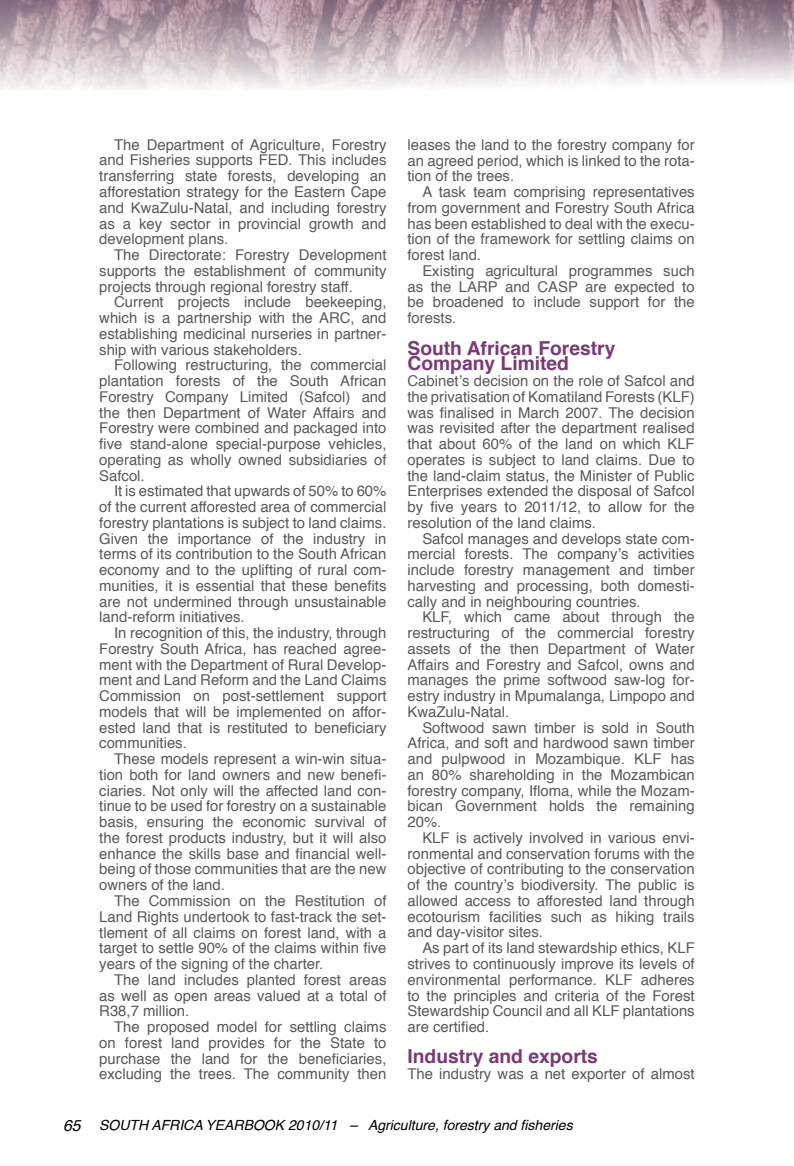
<style>
.page{position:relative;width:794px;height:1166px;background:#fff}
.page>*{position:absolute;margin:0;border:0;box-sizing:border-box;transform-origin:0 0}
.t1{font:700 19.25px/15.8px "Helvetica";color:#793a77}
.t2{font:14.88px/15.8px "Helvetica";color:#58595b;text-align:justify}
.t3{font:italic 14px "Helvetica";color:#000}
.s1{font-size:15.75px}
</style>
<div class="page">
<svg style="left:0;top:0;width:793px;height:89px;background:#c9b9c0"></svg>
<hr style="left:793px;top:0;width:1px;height:89px;background:#650360">
<p class="t2" style="left:99px;top:137px;width:289px;text-indent:15px">The Department of Agriculture, Forestry and Fisheries supports FED. This includes transferring state forests, developing an afforestation strategy for the Eastern Cape and KwaZulu-Natal, and including forestry as a key sector in provincial growth and development plans.</p>
<p class="t2" style="left:99px;top:247px;width:289px;text-indent:15px">The Directorate: Forestry Development supports the establishment of community projects through regional forestry staff.</p>
<p class="t2" style="left:99px;top:295px;width:289px;text-indent:15px">Current projects include beekeeping, which is a partnership with the ARC, and establishing medicinal nurseries in partner&shy;ship with various stakeholders.</p>
<p class="t2" style="left:99px;top:358px;width:289px;text-indent:15px">Following restructuring, the commercial plantation forests of the South African Forestry Company Limited (Safcol) and the then Department of Water Affairs and Forestry were combined and packaged into five stand-alone special-purpose vehicles, operating as wholly owned subsidiaries of Safcol.</p>
<p class="t2" style="left:99px;top:484px;width:289px;text-indent:15px">It is estimated that upwards of 50% to 60% of the current afforested area of commercial forestry plantations is subject to land claims.<br>Given the importance of the industry in terms of its contribution to the South African economy and to the uplifting of rural com&shy;munities, it is essential that these benefits are not undermined through unsustainable land-reform initiatives.</p>
<p class="t2" style="left:99px;top:625px;width:289px;text-indent:15px">In recognition of this, the industry, through Forestry South Africa, has reached agree&shy;ment with the Department of Rural Develop&shy;ment and Land Reform and the Land Claims Commission on post-settlement support models that will be implemented on affor&shy;ested land that is restituted to beneficiary communities.</p>
<p class="t2" style="left:99px;top:751px;width:289px;text-indent:15px">These models represent a win-win situa&shy;tion both for land owners and new benefi&shy;ciaries. Not only will the affected land con&shy;tinue to be used for forestry on a sustainable basis, ensuring the economic survival of the forest products industry, but it will also enhance the skills base and financial well&shy;being of those communities that are the new owners of the land.</p>
<p class="t2" style="left:99px;top:893px;width:289px;text-indent:15px">The Commission on the Restitution of Land Rights undertook to fast-track the set&shy;tlement of all claims on forest land, with a target to settle 90% of the claims within five years of the signing of the charter.</p>
<p class="t2" style="left:99px;top:972px;width:289px;text-indent:15px">The land includes planted forest areas as well as open areas valued at a total of R38,7 million.</p>
<p class="t2" style="left:99px;top:1019px;width:289px;text-indent:15px">The proposed model for settling claims on forest land provides for the State to purchase the land for the beneficiaries, excluding the trees. The community then</p>
<p class="t2" style="left:407px;top:137px;width:289px">leases the land to the forestry company for an agreed period, which is linked to the rota&shy;tion of the trees.</p>
<p class="t2" style="left:407px;top:184px;width:289px;text-indent:15px">A task team comprising representatives from government and Forestry South Africa has been established to deal with the execu&shy;tion of the framework for settling claims on forest land.</p>
<p class="t2" style="left:407px;top:263px;width:289px;text-indent:15px">Existing agricultural programmes such as the LARP and CASP are expected to be broadened to include support for the forests.</p>
<p class="t1" style="left:407px;top:340px;width:209px">South African Forestry<br>Company Limited</p>
<p class="t2" style="left:407px;top:373px;width:289px">Cabinet’s decision on the role of Safcol and the privatisation of Komatiland Forests (KLF) was finalised in March 2007. The decision was revisited after the department realised that about 60% of the land on which KLF operates is subject to land claims. Due to the land-claim status, the Minister of Public Enterprises extended the disposal of Safcol by five years to 2011/12, to allow for the resolution of the land claims.</p>
<p class="t2" style="left:407px;top:531px;width:289px;text-indent:15px">Safcol manages and develops state com&shy;mercial forests. The company’s activities include forestry management and timber harvesting and processing, both domesti&shy;cally and in neighbouring countries.</p>
<p class="t2" style="left:407px;top:610px;width:289px;text-indent:15px">KLF, which came about through the restructuring of the commercial forestry assets of the then Department of Water Affairs and Forestry and Safcol, owns and manages the prime softwood saw-log for&shy;estry industry in Mpumalanga, Limpopo and KwaZulu-Natal.</p>
<p class="t2" style="left:407px;top:720px;width:289px;text-indent:15px">Softwood sawn timber is sold in South Africa, and soft and hardwood sawn timber and pulpwood in Mozambique. KLF has an 80% shareholding in the Mozambican forestry company, Ifloma, while the Mozam&shy;bican Government holds the remaining 20%.</p>
<p class="t2" style="left:407px;top:830px;width:289px;text-indent:15px">KLF is actively involved in various envi&shy;ronmental and conservation forums with the objective of contributing to the conservation of the country’s biodiversity. The public is allowed access to afforested land through ecotourism facilities such as hiking trails and day-visitor sites.</p>
<p class="t2" style="left:407px;top:940px;width:289px;text-indent:15px">As part of its land stewardship ethics, KLF strives to continuously improve its levels of environmental performance. KLF adheres to the principles and criteria of the Forest Stewardship Council and all KLF plantations are certified.</p>
<p class="t1" style="left:407px;top:1049px;width:192px">Industry and exports</p>
<p class="t2" style="left:407px;top:1066px;width:289px">The industry was a net exporter of almost</p>
<p class="t3" style="left:63px;top:1114px;width:511px"><span class="s1">65</span> SOUTH AFRICA YEARBOOK 2010/11 – Agriculture, forestry and fisheries</p>
</div>
